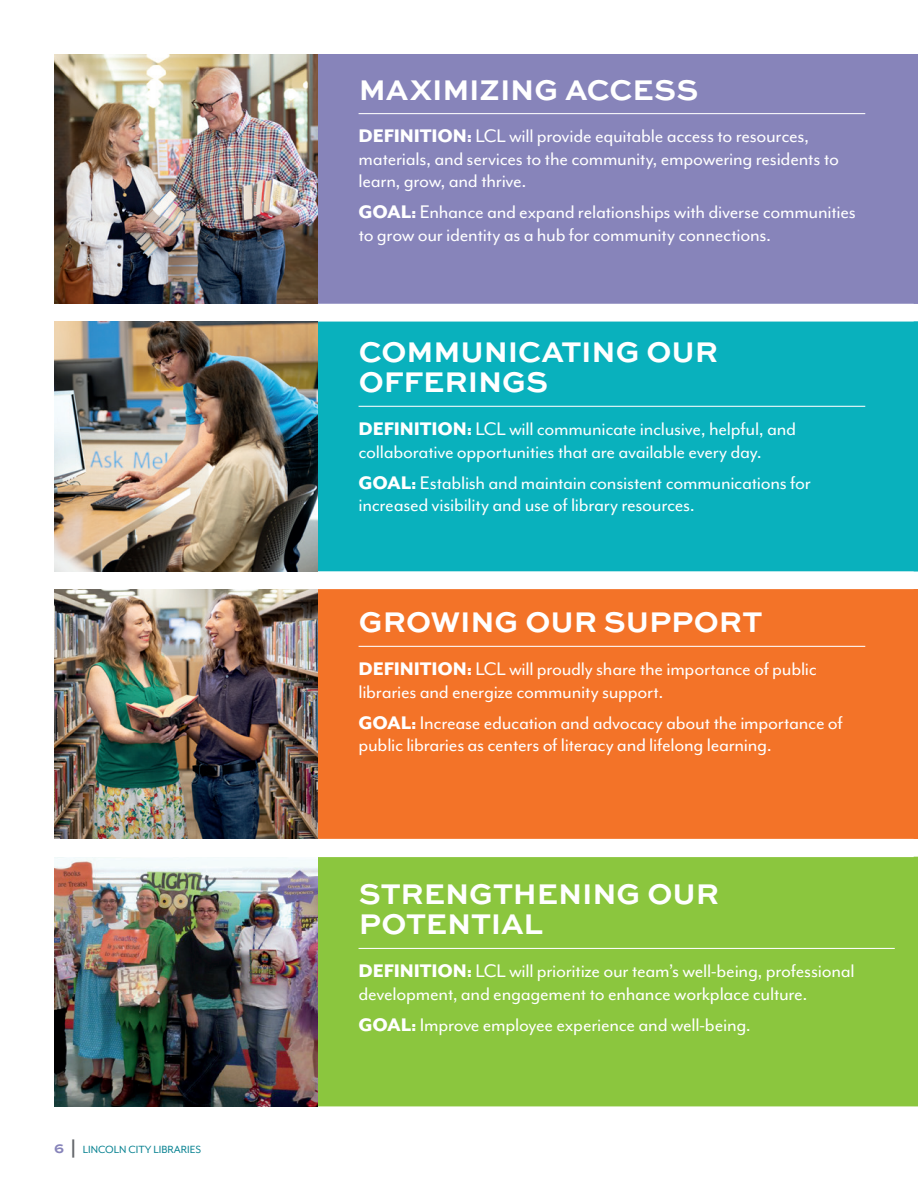
<style>
.page{position:relative;width:918px;height:1188px;background:#fff}
.page>*{position:absolute;margin:0;border:0;box-sizing:border-box;transform-origin:0 0}
.t1{font:700 30px/30px "Sweet Sans Pro";letter-spacing:-.005em;color:#fff}
.t2{font:21px/22.5px "Mr Eaves Mod OT";letter-spacing:-.015em;color:#fff}
.t3{font:12px "Mr Eaves Mod OT";color:#0c8493}
.s1{font-family:"Sweet Sans Pro";font-weight:700;font-size:15px;color:#8784ba}
.s2{font-family:"Sweet Sans Pro";font-weight:700;font-size:15px;color:#63666a}
.s3{font-weight:800}
</style>
<div class="page">
<div style="left:317px;top:54px;width:594px;height:250px;background:#8784ba"></div>
<div style="left:911px;top:54px;width:7px;height:250px;background:#8784ba"></div>
<hr style="left:359px;top:113px;width:506px;height:1px;background:#fff">
<img style="left:54px;top:54px;width:263px;height:250px">
<div style="left:317px;top:322px;width:594px;height:249px;background:#09b1bd"></div>
<hr style="left:359px;top:406px;width:506px;height:1px;background:#fff">
<div style="left:911px;top:321px;width:7px;height:251px;background:#09b1bd"></div>
<img style="left:54px;top:322px;width:263px;height:249px">
<div style="left:317px;top:589px;width:594px;height:250px;background:#f37328"></div>
<hr style="left:359px;top:646px;width:506px;height:1px;background:#fff">
<div style="left:911px;top:589px;width:7px;height:250px;background:#f37328"></div>
<img style="left:54px;top:589px;width:263px;height:250px">
<div style="left:317px;top:857px;width:594px;height:249px;background:#8bc63e"></div>
<hr style="left:359px;top:948px;width:536px;height:1px;background:#fff">
<div style="left:911px;top:856px;width:7px;height:251px;background:#8bc63e"></div>
<img style="left:54px;top:857px;width:263px;height:249px">
<p class="t3" style="left:54px;top:1143px;width:149px"><span class="s1">6</span> <span class="s2">|</span> LINCOLN CITY LIBRARIES</p>
<h1 class="t1" style="left:359px;top:73px;width:341px">MAXIMIZING ACCESS</h1>
<p class="t2" style="left:359px;top:125px;width:482px"><span class="s3">DEFINITION:</span> LCL will provide equitable access to resources, materials, and services to the community, empowering residents to learn, grow, and thrive.</p>
<p class="t2" style="left:359px;top:201px;width:499px"><span class="s3">GOAL:</span> Enhance and expand relationships with diverse communities to grow our identity as a hub for community connections.</p>
<h1 class="t1" style="left:359px;top:335px;width:361px">COMMUNICATING OUR<br>OFFERINGS</h1>
<p class="t2" style="left:359px;top:418px;width:439px"><span class="s3">DEFINITION:</span> LCL will communicate inclusive, helpful, and collaborative opportunities that are available every day.</p>
<p class="t2" style="left:359px;top:471px;width:454px"><span class="s3">GOAL:</span> Establish and maintain consistent communications for increased visibility and use of library resources.</p>
<h1 class="t1" style="left:359px;top:605px;width:405px">GROWING OUR SUPPORT</h1>
<p class="t2" style="left:359px;top:658px;width:460px"><span class="s3">DEFINITION:</span> LCL will proudly share the importance of public libraries and energize community support.</p>
<p class="t2" style="left:359px;top:711px;width:486px"><span class="s3">GOAL:</span> Increase education and advocacy about the importance of public libraries as centers of literacy and lifelong learning.</p>
<h1 class="t1" style="left:359px;top:878px;width:362px">STRENGTHENING OUR<br>POTENTIAL</h1>
<p class="t2" style="left:359px;top:960px;width:498px"><span class="s3">DEFINITION:</span> LCL will prioritize our team’s well-being, professional development, and engagement to enhance workplace culture.</p>
<p class="t2" style="left:359px;top:1014px;width:394px"><span class="s3">GOAL:</span> Improve employee experience and well-being.</p>
</div>
